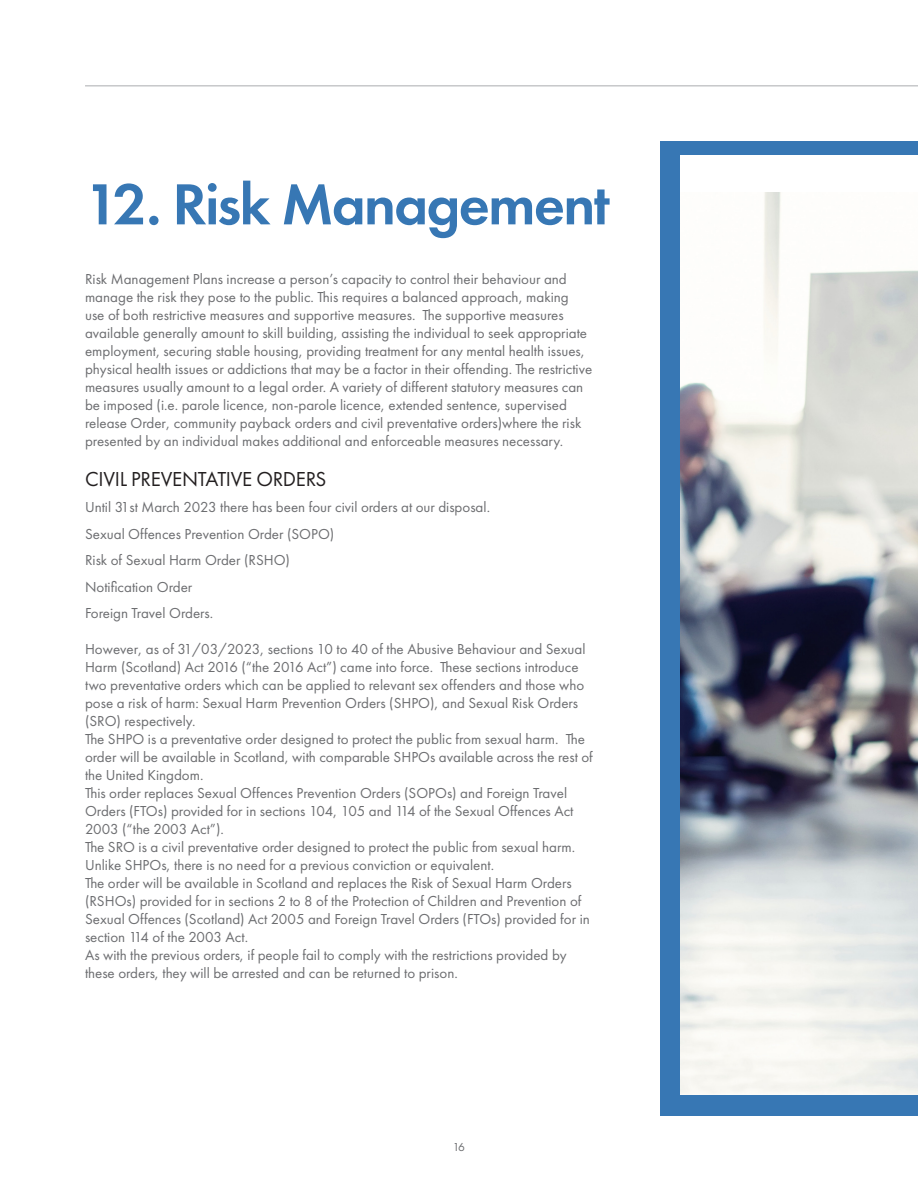
<style>
.page{position:relative;width:918px;height:1188px;background:#fff}
.page>*{position:absolute;margin:0;border:0;box-sizing:border-box;transform-origin:0 0}
.LEFT{font:600 60px "Futura PT";letter-spacing:-.03em;color:#3777b4}
.JUSTIFY{font:21px "Futura PT";letter-spacing:-.015em;color:#231f20}
.JUSTIFY-2{font:15px/18px "Futura PT";color:#6c6d70}
.t1{font:12px "Futura PT";color:#6c6d70}
</style>
<div class="page">
<hr style="left:85px;top:85px;width:833px;height:2px;background:#c7c8ca">
<div style="left:661px;top:141px;width:257px;height:975px;background:#3777b4"></div>
<div style="left:680px;top:155px;width:238px;height:940px;background:#fff"></div>
<img style="left:680px;top:193px;width:238px;height:902px">
<p class="LEFT" style="left:85px;top:167px;width:526px">12. Risk Management</p>
<p class="JUSTIFY-2" style="left:85px;top:270px;width:509px">Risk Management Plans increase a person’s capacity to control their behaviour and manage the risk they pose to the public. This requires a balanced approach, making<br>use of both restrictive measures and supportive measures. The supportive measures available generally amount to skill building, assisting the individual to seek appropriate employment, securing stable housing, providing treatment for any mental health issues, physical health issues or addictions that may be a factor in their offending. The restrictive measures usually amount to a legal order. A variety of different statutory measures can be imposed (i.e. parole licence, non-parole licence, extended sentence, supervised release Order, community payback orders and civil preventative orders)where the risk presented by an individual makes additional and enforceable measures necessary.</p>
<p class="JUSTIFY" style="left:85px;top:466px;width:243px">CIVIL PREVENTATIVE ORDERS</p>
<p class="JUSTIFY-2" style="left:85px;top:498px;width:407px">Until 31st March 2023 there has been four civil orders at our disposal.</p>
<p class="JUSTIFY-2" style="left:85px;top:525px;width:251px">Sexual Offences Prevention Order (SOPO)</p>
<p class="JUSTIFY-2" style="left:85px;top:551px;width:207px">Risk of Sexual Harm Order (RSHO)</p>
<p class="JUSTIFY-2" style="left:85px;top:578px;width:109px">Notification Order</p>
<p class="JUSTIFY-2" style="left:85px;top:604px;width:130px">Foreign Travel Orders.</p>
<p class="JUSTIFY-2" style="left:85px;top:640px;width:502px">However, as of 31/03/2023, sections 10 to 40 of the Abusive Behaviour and Sexual Harm (Scotland) Act 2016 (“the 2016 Act”) came into force. These sections introduce two preventative orders which can be applied to relevant sex offenders and those who pose a risk of harm: Sexual Harm Prevention Orders (SHPO), and Sexual Risk Orders (SRO) respectively.</p>
<p class="JUSTIFY-2" style="left:85px;top:730px;width:509px">The SHPO is a preventative order designed to protect the public from sexual harm. The order will be available in Scotland, with comparable SHPOs available across the rest of the United Kingdom.</p>
<p class="JUSTIFY-2" style="left:85px;top:784px;width:490px">This order replaces Sexual Offences Prevention Orders (SOPOs) and Foreign Travel<br>Orders (FTOs) provided for in sections 104, 105 and 114 of the Sexual Offences Act<br>2003 (“the 2003 Act”).</p>
<p class="JUSTIFY-2" style="left:85px;top:838px;width:492px">The SRO is a civil preventative order designed to protect the public from sexual harm.<br>Unlike SHPOs, there is no need for a previous conviction or equivalent.</p>
<p class="JUSTIFY-2" style="left:85px;top:874px;width:506px">The order will be available in Scotland and replaces the Risk of Sexual Harm Orders (RSHOs) provided for in sections 2 to 8 of the Protection of Children and Prevention of Sexual Offences (Scotland) Act 2005 and Foreign Travel Orders (FTOs) provided for in section 114 of the 2003 Act.</p>
<p class="JUSTIFY-2" style="left:85px;top:946px;width:483px">As with the previous orders, if people fail to comply with the restrictions provided by these orders, they will be arrested and can be returned to prison.</p>
<p class="t1" style="left:453px;top:1140px;width:14px">16</p>
</div>
